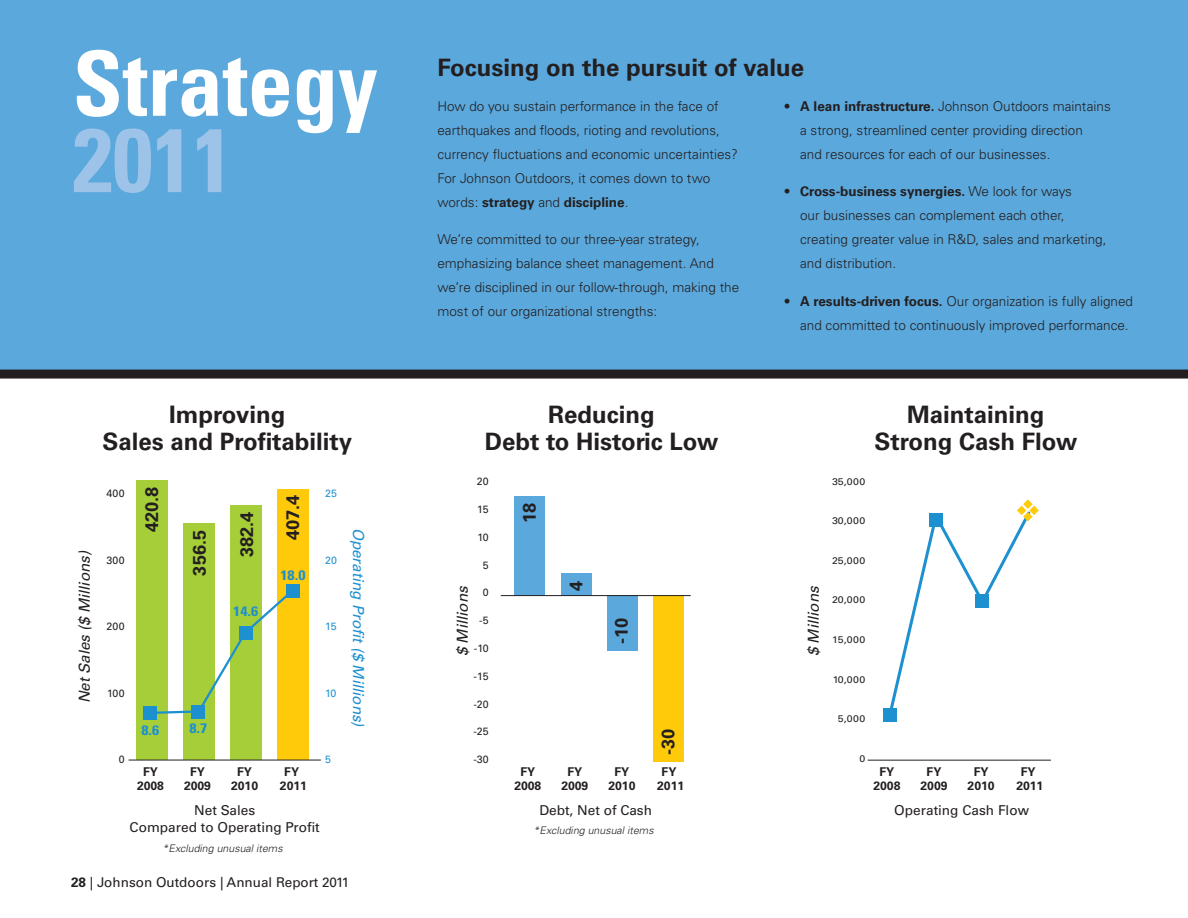
<style>
.page{position:relative;width:1188px;height:918px;background:#fff}
.page>*{position:absolute;margin:0;border:0;box-sizing:border-box;transform-origin:0 0}
.Head_1{font:700 condensed 90px "Univers LT Std";color:#fff}
.Head_1-2{font:700 condensed 90px "Univers LT Std";color:#9dc4e8}
.Head_1-3{font:700 24px/27px "Univers LT Std";color:#231f20;text-align:center}
.t1{font:700 18.15px "Univers LT Std";color:#231f20}
.t2{font:italic 15.15px "Univers LT Std";color:#231f20}
.t3{font:italic 15.15px "Univers LT Std";color:#1d90d0}
.t4{font:13.65px/16.4px "Univers LT Std";color:#231f20;text-align:center}
.t5{font:700 condensed 13.65px "Univers LT Std";color:#1d90d0;scale:1.18 1}
.bullet{font:300 13.5px/24px "Univers LT Std";color:#231f20}
.Body{font:300 13.5px/24px "Univers LT Std";color:#231f20}
.Body-2{font:13.5px "Univers LT Std";color:#231f20}
.t6{font:700 12.15px/14.5px "Univers LT Std";color:#231f20;text-align:center}
.t7{font:10.65px "Univers LT Std";color:#231f20}
.t8{font:10.65px "Univers LT Std";letter-spacing:-.01em;color:#1d90d0}
.t9{font:italic 300 10.35px "Univers LT Std";color:#231f20}
.t10{font:9.6px "Univers LT Std";letter-spacing:.04em;color:#231f20;scale:1.1 1}
.s1{font-weight:700}
</style>
<div class="page">
<div style="left:0;top:0;width:1188px;height:374px;background:#5ba8dc"></div>
<div style="left:0;top:370px;width:1188px;height:9px;background:#231f20"></div>
<div style="left:653px;top:596px;width:31px;height:166px;background:#feca0a"></div>
<div style="left:607px;top:596px;width:31px;height:55px;background:#5ba8dc"></div>
<div style="left:561px;top:573px;width:30px;height:23px;background:#5ba8dc"></div>
<div style="left:515px;top:496px;width:30px;height:100px;background:#5ba8dc"></div>
<hr style="left:501px;top:595px;width:190px;height:1px;background:#231f20">
<div style="left:137px;top:480px;width:31px;height:280px;background:#a6ce39"></div>
<div style="left:184px;top:523px;width:31px;height:237px;background:#a6ce39"></div>
<div style="left:231px;top:506px;width:31px;height:254px;background:#a6ce39"></div>
<div style="left:278px;top:489px;width:31px;height:271px;background:#feca0a"></div>
<svg style="left:150px;top:588px;width:136px;height:127px"></svg>
<hr style="left:129px;top:760px;width:192px;height:1px;background:#231f20">
<div style="left:144px;top:707px;width:13px;height:13px;background:#1d90d0"></div>
<div style="left:192px;top:705px;width:13px;height:13px;background:#1d90d0"></div>
<div style="left:239px;top:627px;width:13px;height:13px;background:#1d90d0"></div>
<div style="left:286px;top:584px;width:14px;height:14px;background:#1d90d0"></div>
<hr style="left:868px;top:760px;width:183px;height:1px;background:#231f20">
<svg style="left:890px;top:499px;width:149px;height:209px"></svg>
<div style="left:884px;top:708px;width:13px;height:13px;background:#1d90d0"></div>
<div style="left:929px;top:513px;width:13px;height:13px;background:#1d90d0"></div>
<div style="left:975px;top:595px;width:14px;height:13px;background:#1d90d0"></div>
<p class="Head_1" style="left:73px;top:29px;width:307px">Strategy</p>
<p class="Head_1-2" style="left:73px;top:105px;width:161px">2011</p>
<p class="Head_1-3" style="left:437px;top:54px;width:368px">Focusing on the pursuit of value</p>
<p class="Body" style="left:437px;top:94px;width:302px">How do you sustain performance in the face of earthquakes and floods, rioting and revolutions, currency fluctuations and economic uncertainties?<br>For Johnson Outdoors, it comes down to two words: <span class="s1">strategy</span> and <span class="s1">discipline</span>.</p>
<p class="Body" style="left:437px;top:228px;width:303px">We’re committed to our three-year strategy, emphasizing balance sheet management. And we’re disciplined in our follow-through, making the most of our organizational strengths:</p>
<p class="bullet" style="left:800px;top:94px;width:312px;text-indent:-16px">• <span class="s1">A lean infrastructure.</span> Johnson Outdoors maintains a strong, streamlined center providing direction<br>and resources for each of our businesses.</p>
<p class="bullet" style="left:800px;top:180px;width:308px;text-indent:-16px">• <span class="s1">Cross-business synergies.</span> We look for ways<br>our businesses can complement each other, creating greater value in R&amp;D, sales and marketing, and distribution.</p>
<p class="bullet" style="left:800px;top:289px;width:335px;text-indent:-16px">• <span class="s1">A results-driven focus.</span> Our organization is fully aligned and committed to continuously improved performance.</p>
<p class="t2" style="left:76px;top:703px;width:154px;rotate:-90deg">Net Sales ($ Millions)</p>
<p class="Head_1-3" style="left:102px;top:402px;width:251px">Improving<br>Sales and Profitability</p>
<p class="Head_1-3" style="left:485px;top:402px;width:235px">Reducing<br>Debt to Historic Low</p>
<p class="Head_1-3" style="left:874px;top:402px;width:204px">Maintaining<br>Strong Cash Flow</p>
<p class="t7" style="left:107px;top:487px;width:20px">400</p>
<p class="t7" style="left:107px;top:554px;width:20px">300</p>
<p class="t1" style="left:141px;top:532px;width:47px;rotate:-90deg">420.8</p>
<p class="t1" style="left:189px;top:576px;width:47px;rotate:-90deg">356.5</p>
<p class="t1" style="left:236px;top:557px;width:47px;rotate:-90deg">382.4</p>
<p class="t1" style="left:282px;top:540px;width:47px;rotate:-90deg">407.4</p>
<p class="t5" style="left:281px;top:566px;width:23px">18.0</p>
<p class="t8" style="left:325px;top:487px;width:13px">25</p>
<p class="t8" style="left:325px;top:554px;width:13px">20</p>
<p class="t5" style="left:233px;top:603px;width:23px">14.6</p>
<p class="t7" style="left:107px;top:620px;width:20px">200</p>
<p class="t8" style="left:325px;top:620px;width:13px">15</p>
<p class="t7" style="left:107px;top:687px;width:19px">100</p>
<p class="t7" style="left:119px;top:753px;width:7px">0</p>
<p class="t5" style="left:141px;top:721px;width:17px">8.6</p>
<p class="t5" style="left:190px;top:720px;width:17px">8.7</p>
<p class="t6" style="left:137px;top:764px;width:28px">FY<br>2008</p>
<p class="t6" style="left:184px;top:764px;width:28px">FY<br>2009</p>
<p class="t6" style="left:231px;top:764px;width:28px">FY<br>2010</p>
<p class="t6" style="left:280px;top:764px;width:28px">FY<br>2011</p>
<p class="t8" style="left:325px;top:687px;width:13px">10</p>
<p class="t8" style="left:325px;top:753px;width:7px">5</p>
<p class="t4" style="left:130px;top:803px;width:192px">Net Sales<br>Compared to Operating Profit</p>
<p class="t9" style="left:163px;top:842px;width:124px">*Excluding unusualitems</p>
<p class="t3" style="left:368px;top:528px;width:200px;rotate:90deg">Operating Profit ($ Millions)</p>
<p class="t7" style="left:477px;top:475px;width:13px">20</p>
<p class="t7" style="left:477px;top:503px;width:13px">15</p>
<p class="t7" style="left:477px;top:531px;width:13px">10</p>
<p class="t7" style="left:483px;top:559px;width:7px">5</p>
<p class="t2" style="left:454px;top:656px;width:72px;rotate:-90deg">$ Millions</p>
<p class="t7" style="left:483px;top:586px;width:7px">0</p>
<p class="t7" style="left:479px;top:614px;width:11px">-5</p>
<p class="t7" style="left:474px;top:642px;width:16px">-10</p>
<p class="t7" style="left:473px;top:670px;width:17px">-15</p>
<p class="t7" style="left:473px;top:697px;width:17px">-20</p>
<p class="t7" style="left:473px;top:725px;width:17px">-25</p>
<p class="t7" style="left:473px;top:753px;width:17px">-30</p>
<p class="t1" style="left:519px;top:523px;width:22px;rotate:-90deg">18</p>
<p class="t1" style="left:566px;top:591px;width:12px;rotate:-90deg">4</p>
<p class="t1" style="left:611px;top:644px;width:28px;rotate:-90deg">-10</p>
<p class="t1" style="left:658px;top:755px;width:28px;rotate:-90deg">-30</p>
<p class="t6" style="left:514px;top:764px;width:28px">FY<br>2008</p>
<p class="t6" style="left:561px;top:764px;width:28px">FY<br>2009</p>
<p class="t6" style="left:608px;top:764px;width:28px">FY<br>2010</p>
<p class="t6" style="left:657px;top:764px;width:28px">FY<br>2011</p>
<p class="t9" style="left:534px;top:824px;width:124px">*Excluding unusualitems</p>
<p class="t4" style="left:539px;top:803px;width:114px">Debt, Net of Cash</p>
<p class="t10" style="left:832px;top:476px;width:32px">35,000</p>
<p class="t10" style="left:832px;top:515px;width:32px">30,000</p>
<p class="t2" style="left:804px;top:656px;width:72px;rotate:-90deg">$ Millions</p>
<p class="t10" style="left:832px;top:555px;width:32px">25,000</p>
<p class="t10" style="left:832px;top:594px;width:32px">20,000</p>
<p class="t10" style="left:832px;top:634px;width:32px">15,000</p>
<p class="t10" style="left:833px;top:673px;width:31px">10,000</p>
<p class="t10" style="left:838px;top:713px;width:26px">5,000</p>
<p class="t10" style="left:859px;top:753px;width:7px">0</p>
<p class="t6" style="left:873px;top:764px;width:28px">FY<br>2008</p>
<p class="t6" style="left:921px;top:764px;width:28px">FY<br>2009</p>
<p class="t6" style="left:968px;top:764px;width:28px">FY<br>2010</p>
<p class="t6" style="left:1016px;top:764px;width:28px">FY<br>2011</p>
<p class="t4" style="left:894px;top:803px;width:136px">Operating Cash Flow</p>
<p class="Body-2" style="left:71px;top:874px;width:280px"><span class="s1">28</span> | Johnson Outdoors | Annual Report 2011</p>
</div>
